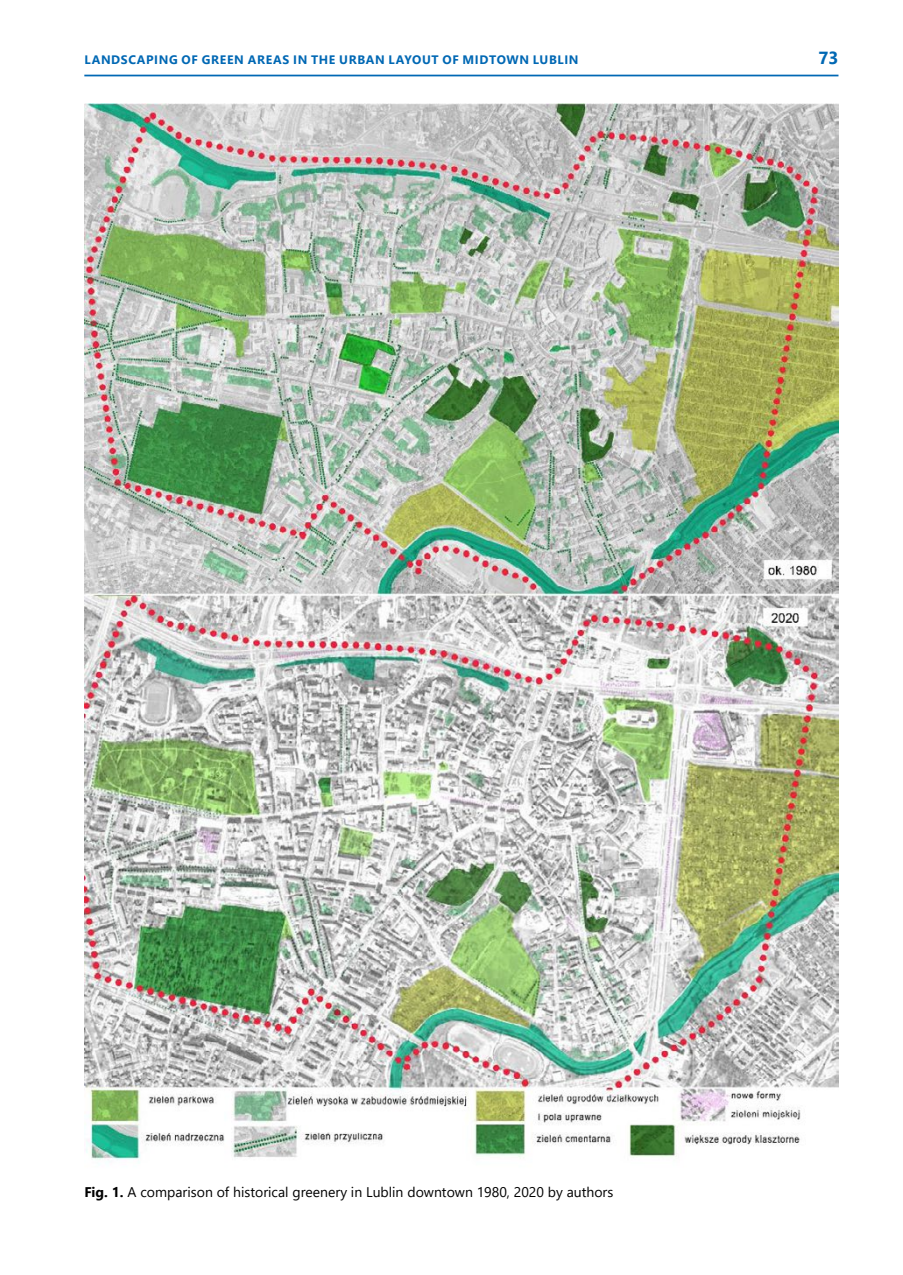
<style>
.page{position:relative;width:903px;height:1275px;background:#fff}
.page>*{position:absolute;margin:0;border:0;box-sizing:border-box;transform-origin:0 0}
.t1{font:700 17.5px "Segoe UI";color:#0068b4}
.t2{font:14px "Segoe UI";color:#000}
.t3{font:700 12.25px "Segoe UI";letter-spacing:.055em;color:#0068b4}
.s1{font-weight:700}
</style>
<div class="page">
<hr style="left:84px;top:75px;width:754px;height:1px;background:#0068b4">
<img style="left:84px;top:103px;width:754px;height:1060px">
<p class="t3" style="left:85px;top:49px;width:283px">LAN DSCAPING OF GREEN AREAS IN THE URBAN</p>
<p class="t3" style="left:389px;top:49px;width:189px">LAYOUT OF MIDTOWN LUBLIN</p>
<p class="t1" style="left:819px;top:42px;width:21px">73</p>
<p class="t2" style="left:84px;top:1179px;width:531px"><span class="s1">FIG. 1.</span> A comparison of historical greenery in Lublin downtown 1980, 2020 by authors</p>
</div>
